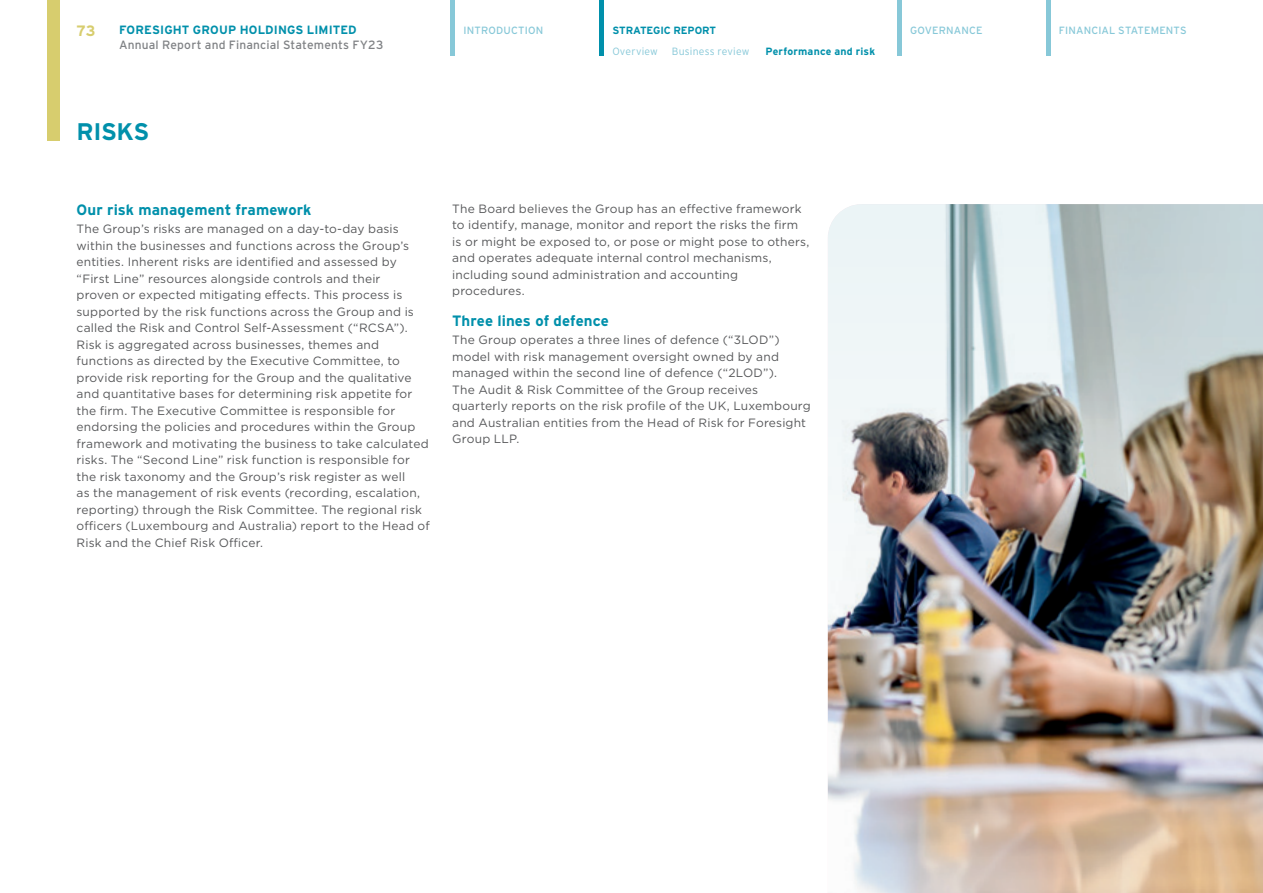
<style>
.page{position:relative;width:1263px;height:893px;background:#fff}
.page>*{position:absolute;margin:0;border:0;box-sizing:border-box;transform-origin:0 0}
.t1{font:700 24px "Interstate";letter-spacing:-.015em;color:#0090ab}
.t2{font:700 15px "Interstate";letter-spacing:.005em;color:#0090ab}
.t3{font:700 15px "Interstate";color:#d7cd6e}
.t4{font:12px/16.5px "Gotham";letter-spacing:.015em;color:#57585a}
.t5{font:12px "Interstate";letter-spacing:.015em;color:#808285}
.t6{font:700 12px "Interstate";letter-spacing:.01em;color:#0090ab}
.t7{font:10.5px "Interstate";letter-spacing:.015em;color:#87c8d8}
.t8{font:300 10.5px "Interstate";letter-spacing:.015em;color:#87c8d8}
.t9{font:700 10.5px "Interstate";letter-spacing:.01em;color:#0090ab}
.t10{font:700 10.5px "Interstate";letter-spacing:-.01em;color:#0090ab}
</style>
<div class="page">
<img style="left:828px;top:204px;width:435px;height:689px">
<div style="left:47px;top:0;width:13px;height:140px;background:#d7cd6e"></div>
<hr style="left:600px;top:0;width:4px;height:55px;background:#0090ab">
<hr style="left:451px;top:0;width:4px;height:55px;background:#87c8d8">
<hr style="left:897px;top:0;width:4px;height:55px;background:#87c8d8">
<hr style="left:1046px;top:0;width:4px;height:55px;background:#87c8d8">
<p class="t3" style="left:77px;top:22px;width:21px">73</p>
<p class="t6" style="left:119px;top:23px;width:239px">FORESIGHT GROUP HOLDINGS LIMITED</p>
<p class="t5" style="left:119px;top:38px;width:266px">Annual Report and Financial Statements FY23</p>
<p class="t7" style="left:463px;top:24px;width:81px">INTRODUCTION</p>
<p class="t10" style="left:612px;top:24px;width:105px">STRATEGIC REPORT</p>
<p class="t7" style="left:910px;top:24px;width:74px">GOVERNANCE</p>
<p class="t7" style="left:1059px;top:24px;width:129px">FINANCIAL STATEMENTS</p>
<p class="t8" style="left:612px;top:46px;width:47px">Overview</p>
<p class="t8" style="left:672px;top:46px;width:79px">Business review</p>
<p class="t9" style="left:765px;top:46px;width:111px">Performance and risk</p>
<h1 class="t1" style="left:77px;top:118px;width:74px">RISKS</h1>
<p class="t2" style="left:77px;top:201px;width:236px">Our risk management framework</p>
<p class="t4" style="left:77px;top:220px;width:355px">The Group’s risks are managed on a day-to-day basis within the businesses and functions across the Group’s entities. Inherent risks are identified and assessed by “First Line” resources alongside controls and their<br>proven or expected mitigating effects. This process is supported by the risk functions across the Group and is called the Risk and Control Self-Assessment (“RCSA”).<br>Risk is aggregated across businesses, themes and functions as directed by the Executive Committee, to provide risk reporting for the Group and the qualitative and quantitative bases for determining risk appetite for the firm. The Executive Committee is responsible for endorsing the policies and procedures within the Group framework and motivating the business to take calculated risks. The “Second Line” risk function is responsible for the risk taxonomy and the Group’s risk register as well<br>as the management of risk events (recording, escalation, reporting) through the Risk Committee. The regional risk officers (Luxembourg and Australia) report to the Head of Risk and the Chief Risk Officer.</p>
<p class="t4" style="left:452px;top:200px;width:359px">The Board believes the Group has an effective framework to identify, manage, monitor and report the risks the firm is or might be exposed to, or pose or might pose to others, and operates adequate internal control mechanisms, including sound administration and accounting procedures.</p>
<p class="t2" style="left:452px;top:312px;width:158px">Three lines of defence</p>
<p class="t4" style="left:452px;top:332px;width:360px">The Group operates a three lines of defence (“3LOD”) model with risk management oversight owned by and managed within the second line of defence (“2LOD”).<br>The Audit &amp; Risk Committee of the Group receives quarterly reports on the risk profile of the UK, Luxembourg and Australian entities from the Head of Risk for Foresight Group LLP.</p>
</div>
